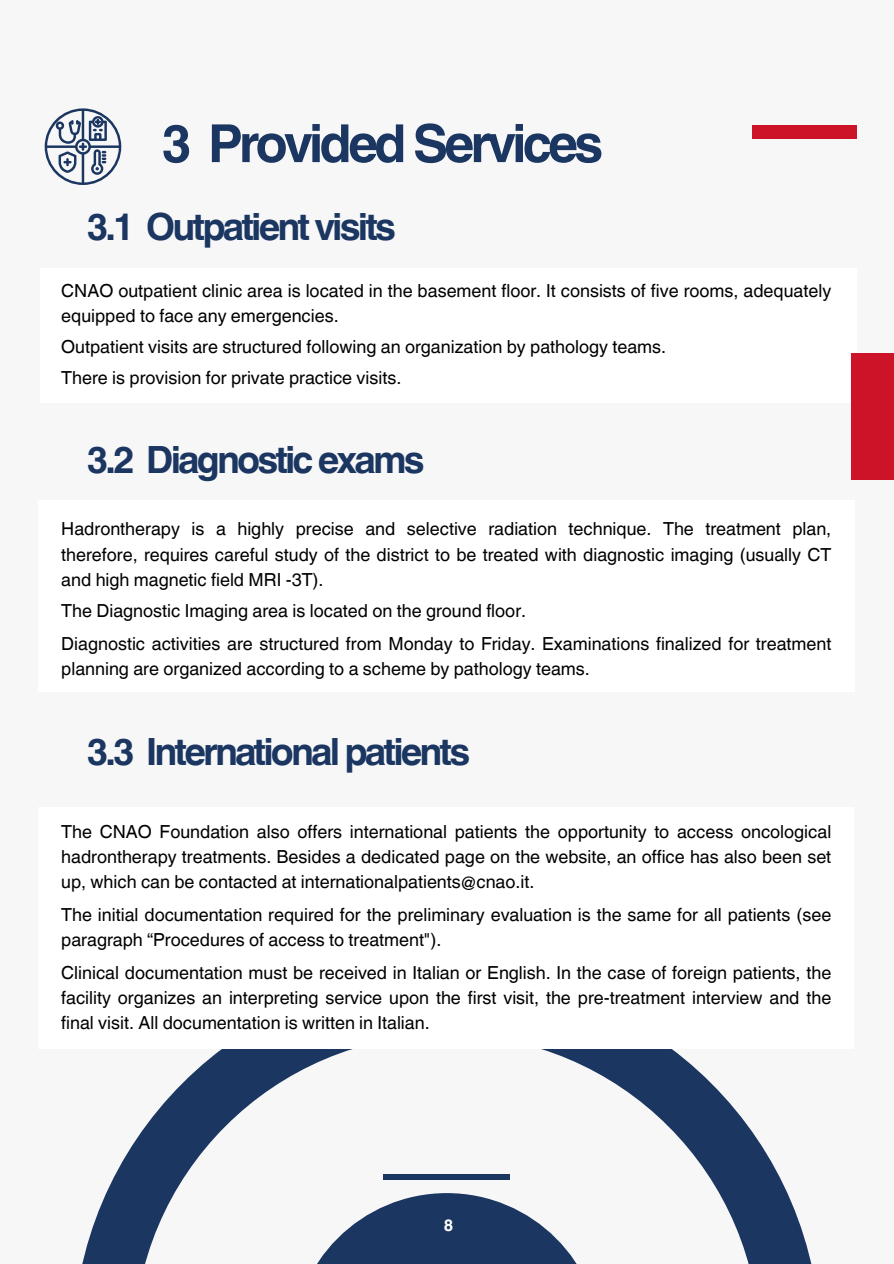
<style>
.page{position:relative;width:894px;height:1264px;background:#fff}
.page>*{position:absolute;margin:0;border:0;box-sizing:border-box;transform-origin:0 0}
.t1{font:700 52.5px "Helvetica World";letter-spacing:-.075em;color:#1a3661}
.t2{font:700 37.5px "Helvetica World";letter-spacing:-.075em;color:#1a3661}
.t3{font:18px/25px "Helvetica World";color:#000}
.t4{font:700 16.5px "Helvetica World";color:#fff}
</style>
<div class="page">
<div style="left:0;top:0;width:893px;height:1263px;background:#f8f7f7"></div>
<svg style="left:82px;top:1049px;width:729px;height:214px"></svg>
<svg style="left:292px;top:1193px;width:309px;height:70px;fill:#1a3661"></svg>
<div style="left:40px;top:268px;width:816px;height:134px;background:#fff"></div>
<div style="left:851px;top:353px;width:42px;height:127px;background:#cd1327"></div>
<svg style="left:45px;top:108px;width:76px;height:77px"></svg>
<div style="left:38px;top:500px;width:816px;height:191px;background:#fff"></div>
<div style="left:38px;top:807px;width:815px;height:241px;background:#fff"></div>
<div style="left:383px;top:1174px;width:127px;height:5px;background:#1a3661"></div>
<div style="left:751px;top:125px;width:105px;height:13px;background:#cd1327"></div>
<p class="t1" style="left:161px;top:101px;width:443px">3 Provided Services</p>
<h1 class="t2" style="left:87px;top:196px;width:310px">3.1 Outpatient visits</h1>
<h2 class="t3" style="left:61px;top:278px;width:771px">CNAO outpatient clinic area is located in the basement floor. It consists of five rooms, adequately equipped to face any emergencies.</h2>
<p class="t3" style="left:61px;top:334px;width:606px">Outpatient visits are structured following an organization by pathology teams.</p>
<p class="t3" style="left:61px;top:365px;width:341px">There is provision for private practice visits.</p>
<p class="t2" style="left:87px;top:428px;width:339px">3.2 Diagnostic exams</p>
<h2 class="t3" style="left:61px;top:516px;width:771px;text-align:justify">Hadrontherapy is a highly precise and selective radiation technique. The treatment plan, therefore, requires careful study of the district to be treated with diagnostic imaging (usually CT and high magnetic field MRI -3T).</h2>
<p class="t3" style="left:61px;top:598px;width:466px">The Diagnostic Imaging area is located on the ground floor.</p>
<p class="t3" style="left:61px;top:631px;width:771px">Diagnostic activities are structured from Monday to Friday. Examinations finalized for treatment planning are organized according to a scheme by pathology teams.</p>
<p class="t2" style="left:87px;top:721px;width:385px">3.3 International patients</p>
<h2 class="t3" style="left:61px;top:819px;width:771px;text-align:justify">The CNAO Foundation also offers international patients the opportunity to access oncological hadrontherapy treatments. Besides a dedicated page on the website, an office has also been set up, which can be contacted at internationalpatients@cnao.it.</h2>
<p class="t3" style="left:61px;top:902px;width:771px">The initial documentation required for the preliminary evaluation is the same for all patients (see paragraph “Procedures of access to treatment").</p>
<p class="t3" style="left:61px;top:960px;width:771px;text-align:justify">Clinical documentation must be received in Italian or English. In the case of foreign patients, the facility organizes an interpreting service upon the first visit, the pre-treatment interview and the final visit. All documentation is written in Italian.</p>
<p class="t4" style="left:443px;top:1211px;width:11px">8</p>
</div>
